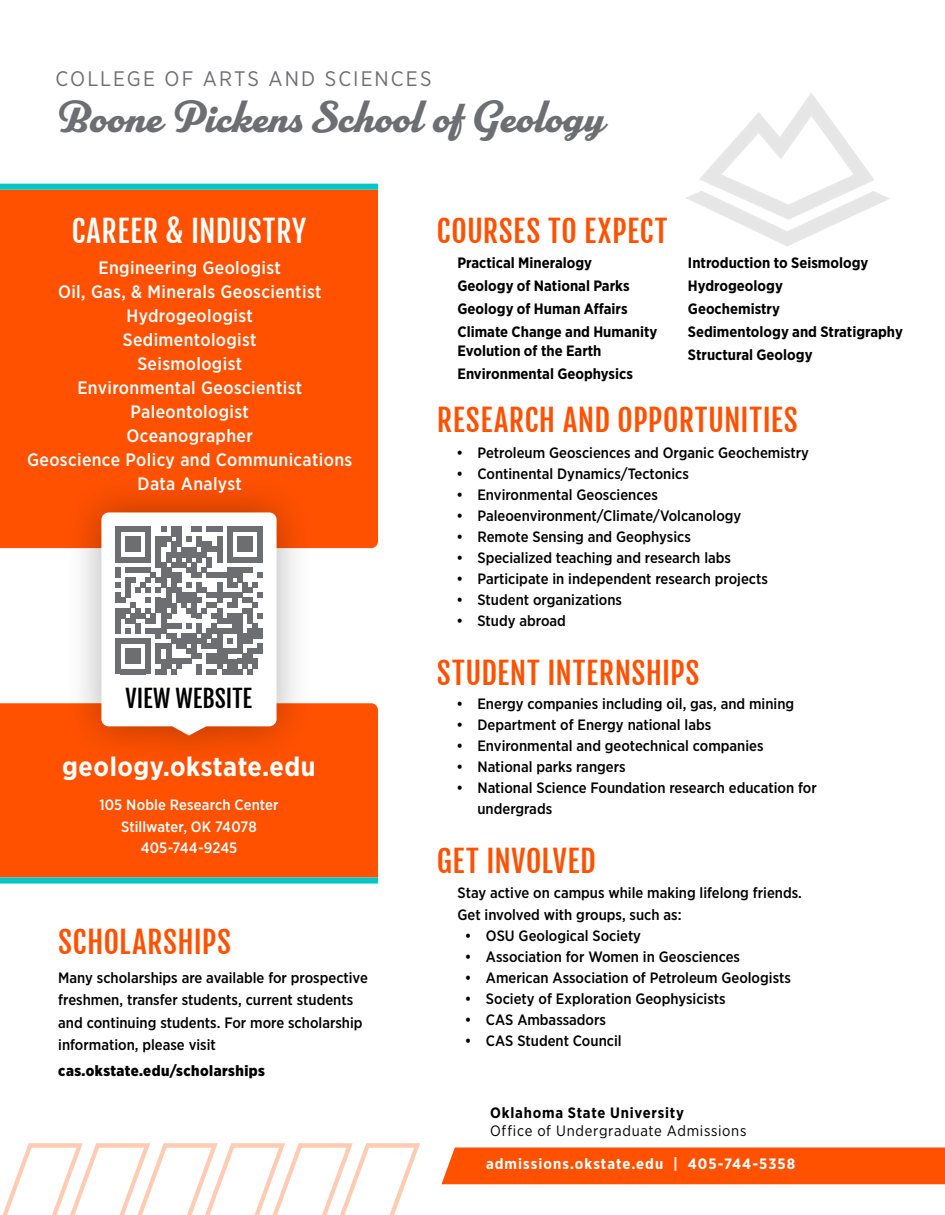
<style>
.page{position:relative;width:945px;height:1215px;background:#fff}
.page>*{position:absolute;margin:0;border:0;box-sizing:border-box;transform-origin:0 0}
.t1{font:700 45px "Parkside";color:#6d6e71}
.t2{font:30px "Fjalla One";letter-spacing:.02em;color:#ff5100}
.t3{font:30px "Fjalla One";letter-spacing:.02em;color:#fff}
.t4{font:700 27px "Gotham Narrow";letter-spacing:.02em;color:#fff}
.t5{font:24px "Fjalla One";color:#000}
.t6{font:21px "Gotham Narrow";letter-spacing:.095em;color:#6d6e71}
.t7{font:500 18px/24px "Gotham Narrow";letter-spacing:.02em;color:#fff;text-align:center}
.t8{font:500 15px/22.5px "Gotham Narrow";color:#000}
.t9{font:700 15px/23px "Gotham Narrow";color:#000}
.t10{font:500 15px/21.5px "Gotham Narrow";letter-spacing:.005em;color:#fff;text-align:center}
.t11{font:700 15px "Gotham Narrow";letter-spacing:.07em;color:#fff}
.t12{font:15px "Gotham Narrow";letter-spacing:.045em;color:#000}
.t13{font:900 15px "Gotham Narrow";letter-spacing:.03em;color:#000}
.t14{font:700 15px "Gotham Narrow";letter-spacing:.05em;color:#000}
</style>
<div class="page">
<div style="left:0;top:190px;width:378px;height:358px;background:#ff5100"></div>
<div style="left:0;top:703px;width:378px;height:175px;background:#ff5100"></div>
<div style="left:63px;top:474px;width:251px;height:296px;background:#000;opacity:.31"></div>
<svg style="left:2px;top:1143px;width:418px;height:72px"></svg>
<div style="left:0;top:878px;width:378px;height:6px;background:#00c8c8"></div>
<div style="left:0;top:184px;width:378px;height:6px;background:#00c8c8"></div>
<div style="left:441px;top:1148px;width:504px;height:36px;background:#ff5100"></div>
<svg style="left:101px;top:512px;width:176px;height:224px"></svg>
<div style="left:258px;top:628px;width:5px;height:11px;background:#6d6e71"></div>
<div style="left:258px;top:644px;width:5px;height:10px;background:#6d6e71"></div>
<img style="left:686px;top:93px;width:204px;height:153px">
<h3 class="t6" style="left:56px;top:65px;width:377px">COLLEGE OF ARTS AND SCIENCES</h3>
<h1 class="t1" style="left:54px;top:90px;width:552px">Boone Pickens chool of Geology</h1>
<h1 class="t1" style="left:344px;top:142px;width:28px;rotate:-180deg">S</h1>
<h2 class="t3" style="left:72px;top:213px;width:236px">CAREER &amp; INDUSTRY</h2>
<p class="t7" style="left:27px;top:255px;width:327px">Engineering Geologist<br>Oil, Gas, &amp; Minerals Geoscientist<br>Hydrogeologist<br>Sedimentologist<br>Seismologist<br>Environmental Geoscientist<br>Paleontologist<br>Oceanographer<br>Geoscience Policy and Communications<br>Data Analyst</p>
<h3 class="t5" style="left:126px;top:684px;width:128px">VIEW WEBSITE</h3>
<h3 class="t4" style="left:62px;top:749px;width:255px">geology.okstate.edu</h3>
<p class="t10" style="left:99px;top:794px;width:181px">105 Noble Research Center<br>Stillwater, OK 74078<br>405-744-9245</p>
<h2 class="t2" style="left:58px;top:924px;width:174px">SCHOLARSHIPS</h2>
<p class="t8" style="left:58px;top:966px;width:311px">Many scholarships are available for prospective freshmen, transfer students, current students and continuing students. For more scholarship information, please visit</p>
<p class="t13" style="left:58px;top:1061px;width:208px">cas.okstate.edu/scholarships</p>
<h2 class="t2" style="left:437px;top:213px;width:232px">COURSES TO EXPECT</h2>
<p class="t9" style="left:457px;top:251px;width:201px">Practical Mineralogy<br>Geology of National Parks<br>Geology of Human Affairs<br>Climate Change and Humanity</p>
<p class="t9" style="left:457px;top:339px;width:177px">Evolution of the Earth<br>Environmental Geophysics</p>
<p class="t9" style="left:688px;top:251px;width:216px">Introduction to Seismology<br>Hydrogeology<br>Geochemistry<br>Sedimentology and Stratigraphy<br>Structural Geology</p>
<h2 class="t2" style="left:437px;top:401px;width:362px">RESEARCH AND OPPORTUNITIES</h2>
<p class="t8" style="left:456px;top:441px;width:354px">• Petroleum Geosciences and Organic Geochemistry</p>
<p class="t8" style="left:456px;top:462px;width:234px">• Continental Dynamics/Tectonics</p>
<p class="t8" style="left:456px;top:483px;width:203px">• Environmental Geosciences</p>
<p class="t8" style="left:456px;top:504px;width:286px">• Paleoenvironment/Climate/Volcanology</p>
<p class="t8" style="left:456px;top:525px;width:236px">• Remote Sensing and Geophysics</p>
<p class="t8" style="left:456px;top:546px;width:276px">• Specialized teaching and research labs</p>
<p class="t8" style="left:456px;top:567px;width:313px">• Participate in independent research projects</p>
<p class="t8" style="left:456px;top:588px;width:167px">• Student organizations</p>
<p class="t8" style="left:456px;top:609px;width:111px">• Study abroad</p>
<h2 class="t2" style="left:437px;top:655px;width:264px">STUDENT INTERNSHIPS</h2>
<p class="t8" style="left:456px;top:692px;width:339px">• Energy companies including oil, gas, and mining</p>
<p class="t8" style="left:456px;top:713px;width:256px">• Department of Energy national labs</p>
<p class="t8" style="left:456px;top:734px;width:309px">• Environmental and geotechnical companies</p>
<p class="t8" style="left:456px;top:755px;width:171px">• National parks rangers</p>
<p class="t8" style="left:477px;top:777px;width:341px;line-height:21px;text-indent:-21px">• National Science Foundation research education for undergrads</p>
<h2 class="t2" style="left:437px;top:843px;width:160px">GET INVOLVED</h2>
<p class="t8" style="left:457px;top:881px;width:346px">Stay active on campus while making lifelong friends.<br>Get involved with groups, such as:</p>
<p class="t8" style="left:465px;top:925px;width:178px">• OSU Geological Society</p>
<p class="t8" style="left:465px;top:946px;width:277px">• Association for Women in Geosciences</p>
<p class="t8" style="left:465px;top:967px;width:327px">• American Association of Petroleum Geologists</p>
<p class="t8" style="left:465px;top:988px;width:262px">• Society of Exploration Geophysicists</p>
<p class="t8" style="left:465px;top:1009px;width:143px">• CAS Ambassadors</p>
<p class="t8" style="left:465px;top:1030px;width:158px">• CAS Student Council</p>
<p class="t14" style="left:490px;top:1103px;width:195px">Oklahoma State University</p>
<p class="t12" style="left:490px;top:1121px;width:258px">Office of Undergraduate Admissions</p>
<p class="t11" style="left:486px;top:1154px;width:311px">admissions.okstate.edu | 405-744-5358</p>
</div>
